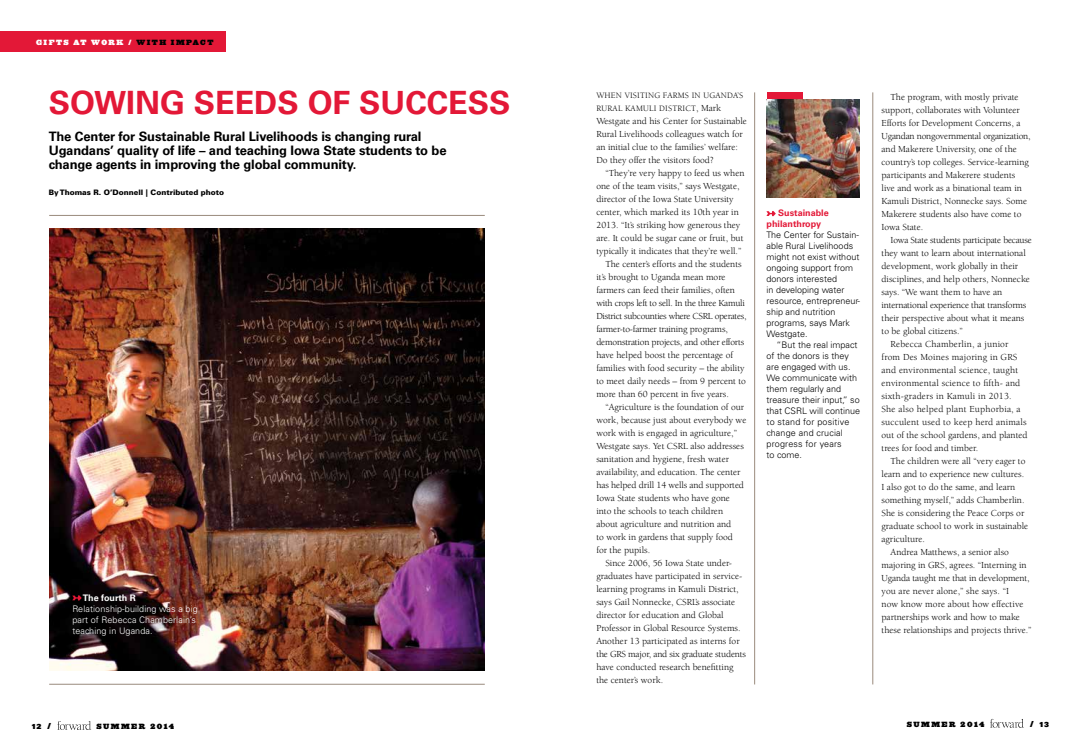
<style>
.page{position:relative;width:1080px;height:756px;background:#fff}
.page>*{position:absolute;margin:0;border:0;box-sizing:border-box;transform-origin:0 0}
.t1{font:700 32px "Univers LT Std";color:#e31837}
.t2{font:700 13px/14px "Univers LT Std";letter-spacing:-.01em;color:#000}
.t3{font:9.5px/13px "Berkeley Std";color:#000}
.t4{font:9.5px "Berkeley Std";letter-spacing:.02em;color:#000}
.t5{font:9.5px "Berkeley Std";letter-spacing:-.02em;color:#000}
.t6{font:9.5px "Berkeley Std";letter-spacing:-.03em;color:#000}
.t7{font:9.5px "Berkeley Std";letter-spacing:-.025em;color:#000}
.t8{font:300 9px/11px "Univers LT Std";color:#000}
.t9{font:300 9px/11px "Univers LT Std";letter-spacing:.01em;color:#fff}
.t10{font:700 9px/11px "Univers LT Std";color:#e31837}
.t11{font:700 9px "Univers LT Std";color:#fff}
.t12{font:8.5px/13px "Berkeley Std";letter-spacing:.025em;color:#000}
.t13{font:900 8px "Ziggurat";color:#000}
.t14{font:900 7.5px "Univers LT Std";color:#000}
.t15{font:900 7px "Ziggurat";letter-spacing:.21em;color:#fff}
.t16{font:900 7px "Ziggurat";letter-spacing:.21em;color:#000}
.t17{font:7px "Univers LT Std X Black";color:#000}
.s1{color:#000}
.s2{font-size:9.5px}
.s3{font-family:"Ziggurat";font-weight:900;font-size:8px}
</style>
<div class="page">
<svg style="left:990px;top:719px;width:34px;height:9px"></svg>
<svg style="left:57px;top:721px;width:34px;height:9px"></svg>
<div style="left:0;top:32px;width:226px;height:20px;background:#e31837"></div>
<hr style="left:49px;top:684px;width:436px;height:1px;background:#9a8b7d">
<img style="left:49px;top:229px;width:436px;height:442px">
<svg style="left:72px;top:595px;width:10px;height:6px"></svg>
<hr style="left:49px;top:215px;width:436px;height:1px;background:#9a8b7d">
<hr style="left:754px;top:92px;width:1px;height:592px;background:#9a8b7d">
<hr style="left:873px;top:92px;width:1px;height:592px;background:#9a8b7d">
<div style="left:767px;top:92px;width:36px;height:8px;background:#e31837"></div>
<svg style="left:766px;top:211px;width:10px;height:5px"></svg>
<img style="left:767px;top:99px;width:92px;height:99px">
<p class="t15" style="left:36px;top:36px;width:179px">GIFTS AT WORK / <span class="s1">WITH IMPACT</span></p>
<h1 class="t1" style="left:49px;top:84px;width:463px">SOWING SEEDS OF SUCCESS</h1>
<h2 class="t2" style="left:49px;top:130px;width:399px">The Center for Sustainable Rural Livelihoods is changing rural<br>Ugandans’ quality of life – and teaching Iowa State students to be change agents in improving the global community.</h2>
<p class="t14" style="left:49px;top:188px;width:177px">By Thomas R. O’Donnell | Contributed photo</p>
<p class="t11" style="left:83px;top:592px;width:55px">The fourth R</p>
<p class="t9" style="left:72px;top:603px;width:127px">Relationship-building was a big part of Rebecca Chamberlain’s teaching in Uganda.</p>
<p class="t12" style="left:596px;top:89px;width:148px">WHEN VISITING FARMS IN UGANDA’S<br>RURAL KAMULI DISTRICT<span class="s2">, Mark</span></p>
<p class="t3" style="left:596px;top:115px;width:152px">Westgate and his Center for Sustainable Rural Livelihoods colleagues watch for an initial clue to the families’ welfare:<br>Do they offer the visitors food?</p>
<p class="t3" style="left:605px;top:167px;width:141px">“They’re very happy to feed us when</p>
<p class="t3" style="left:596px;top:180px;width:145px">one of the team visits,” says Westgate,</p>
<p class="t3" style="left:596px;top:193px;width:139px">director of the Iowa State University</p>
<p class="t3" style="left:596px;top:206px;width:144px">center, which marked its 10th year in</p>
<p class="t3" style="left:596px;top:219px;width:145px">2013. “It’s striking how generous they</p>
<p class="t3" style="left:596px;top:232px;width:149px">are. It could be sugar cane or fruit, but</p>
<p class="t3" style="left:596px;top:245px;width:146px">typically it indicates that they’re well.”</p>
<p class="t3" style="left:605px;top:258px;width:138px">The center’s efforts and the students</p>
<p class="t3" style="left:596px;top:271px;width:131px">it’s brought to Uganda mean more</p>
<p class="t3" style="left:596px;top:284px;width:140px">farmers can feed their families, often</p>
<p class="t7" style="left:596px;top:298px;width:150px">with crops left to sell. In the three Kamuli</p>
<p class="t6" style="left:596px;top:311px;width:152px">District subcounties where CSRL operates,</p>
<p class="t5" style="left:596px;top:324px;width:133px">farmer-to-farmer training programs,</p>
<p class="t5" style="left:596px;top:337px;width:149px">demonstration projects, and other efforts</p>
<p class="t3" style="left:596px;top:349px;width:138px">have helped boost the percentage of</p>
<p class="t3" style="left:596px;top:362px;width:150px">families with food security – the ability</p>
<p class="t3" style="left:596px;top:375px;width:151px">to meet daily needs – from 9 percent to</p>
<p class="t3" style="left:596px;top:388px;width:134px">more than 60 percent in five years.</p>
<p class="t3" style="left:605px;top:401px;width:140px">“Agriculture is the foundation of our</p>
<p class="t3" style="left:596px;top:414px;width:151px">work, because just about everybody we</p>
<p class="t3" style="left:596px;top:427px;width:142px">work with is engaged in agriculture,”</p>
<p class="t3" style="left:596px;top:440px;width:149px">Westgate says. Yet CSRL also addresses</p>
<p class="t3" style="left:596px;top:453px;width:134px">sanitation and hygiene, fresh water</p>
<p class="t3" style="left:596px;top:466px;width:146px">availability, and education. The center</p>
<p class="t3" style="left:596px;top:479px;width:149px">has helped drill 14 wells and supported</p>
<p class="t3" style="left:596px;top:492px;width:135px">Iowa State students who have gone</p>
<p class="t3" style="left:596px;top:505px;width:128px">into the schools to teach children</p>
<p class="t3" style="left:596px;top:518px;width:136px">about agriculture and nutrition and</p>
<p class="t3" style="left:596px;top:531px;width:138px">to work in gardens that supply food</p>
<p class="t3" style="left:596px;top:544px;width:55px">for the pupils.</p>
<p class="t3" style="left:605px;top:557px;width:128px">Since 2006, 56 Iowa State under-</p>
<p class="t3" style="left:596px;top:570px;width:147px">graduates have participated in service-</p>
<p class="t3" style="left:596px;top:583px;width:144px">learning programs in Kamuli District,</p>
<p class="t3" style="left:596px;top:596px;width:140px">says Gail Nonnecke, CSRL’s associate</p>
<p class="t3" style="left:596px;top:609px;width:129px">director for education and Global</p>
<p class="t3" style="left:596px;top:622px;width:146px">Professor in Global Resource Systems.</p>
<p class="t3" style="left:596px;top:635px;width:145px">Another 13 participated as interns for</p>
<p class="t5" style="left:596px;top:649px;width:151px">the GRS major, and six graduate students</p>
<p class="t3" style="left:596px;top:661px;width:139px">have conducted research benefitting</p>
<p class="t3" style="left:596px;top:674px;width:68px">the center’s work.</p>
<p class="t10" style="left:767px;top:208px;width:64px;text-indent:12px">Sustainable philanthropy</p>
<p class="t8" style="left:767px;top:230px;width:95px">The Center for Sustain&shy;able Rural Livelihoods might not exist without ongoing support from donors interested<br>in developing water resource, entrepreneur&shy;ship and nutrition programs, says Mark<br>Westgate.</p>
<p class="t8" style="left:767px;top:340px;width:95px;text-indent:10px">“But the real impact of the donors is they are engaged with us.<br>We communicate with them regularly and treasure their input,” so that CSRL will continue to stand for positive change and crucial progress for years<br>to come.</p>
<p class="t3" style="left:882px;top:91px;width:151px;text-indent:9px">The program, with mostly private support, collaborates with Volunteer Efforts for Development Concerns, a Ugandan nongovernmental organization, and Makerere University, one of the country’s top colleges. Service-learning participants and Makerere students live and work as a binational team in Kamuli District, Nonnecke says. Some Makerere students also have come to Iowa State.</p>
<p class="t5" style="left:891px;top:235px;width:143px">Iowa State students participate because</p>
<p class="t3" style="left:882px;top:247px;width:146px">they want to learn about international</p>
<p class="t3" style="left:882px;top:260px;width:138px">development, work globally in their</p>
<p class="t3" style="left:882px;top:273px;width:150px">disciplines, and help others, Nonnecke</p>
<p class="t3" style="left:882px;top:286px;width:122px">says. “We want them to have an</p>
<p class="t5" style="left:882px;top:300px;width:146px">international experience that transforms</p>
<p class="t3" style="left:882px;top:312px;width:144px">their perspective about what it means</p>
<p class="t3" style="left:882px;top:325px;width:83px">to be global citizens.”</p>
<p class="t4" style="left:891px;top:339px;width:120px">Rebecca Chamberlin, a junior</p>
<p class="t4" style="left:882px;top:352px;width:138px">from Des Moines majoring in GRS</p>
<p class="t4" style="left:882px;top:365px;width:138px">and environmental science, taught</p>
<p class="t4" style="left:882px;top:378px;width:140px">environmental science to fifth- and</p>
<p class="t4" style="left:882px;top:391px;width:132px">sixth-graders in Kamuli in 2013.</p>
<p class="t4" style="left:882px;top:404px;width:141px">She also helped plant Euphorbia, a</p>
<p class="t4" style="left:882px;top:417px;width:147px">succulent used to keep herd animals</p>
<p class="t3" style="left:882px;top:429px;width:148px">out of the school gardens, and planted</p>
<p class="t3" style="left:882px;top:442px;width:98px">trees for food and timber.</p>
<p class="t3" style="left:891px;top:455px;width:137px">The children were all “very eager to</p>
<p class="t3" style="left:882px;top:468px;width:144px">learn and to experience new cultures.</p>
<p class="t3" style="left:882px;top:481px;width:135px">I also got to do the same, and learn</p>
<p class="t3" style="left:882px;top:494px;width:144px">something myself,” adds Chamberlin.</p>
<p class="t3" style="left:882px;top:507px;width:144px">She is considering the Peace Corps or</p>
<p class="t3" style="left:882px;top:520px;width:148px">graduate school to work in sustainable</p>
<p class="t3" style="left:882px;top:533px;width:45px">agriculture.</p>
<p class="t3" style="left:891px;top:546px;width:120px">Andrea Matthews, a senior also</p>
<p class="t3" style="left:882px;top:559px;width:147px">majoring in GRS, agrees. “Interning in</p>
<p class="t3" style="left:882px;top:572px;width:150px">Uganda taught me that in development,</p>
<p class="t3" style="left:882px;top:585px;width:129px">you are never alone,” she says. “I</p>
<p class="t3" style="left:882px;top:598px;width:144px">now know more about how effective</p>
<p class="t3" style="left:882px;top:611px;width:140px">partnerships work and how to make</p>
<p class="t3" style="left:882px;top:624px;width:152px">these relationships and projects thrive.”</p>
<p class="t13" style="left:47px;top:719px;width:6px">/</p>
<p class="t16" style="left:97px;top:720px;width:79px">SUMMER 2014</p>
<p class="t16" style="left:907px;top:718px;width:79px">SUMMER 2014</p>
<p class="t17" style="left:1030px;top:719px;width:21px"><span class="s3">/</span> 13</p>
<p class="t17" style="left:32px;top:722px;width:11px">12</p>
</div>
